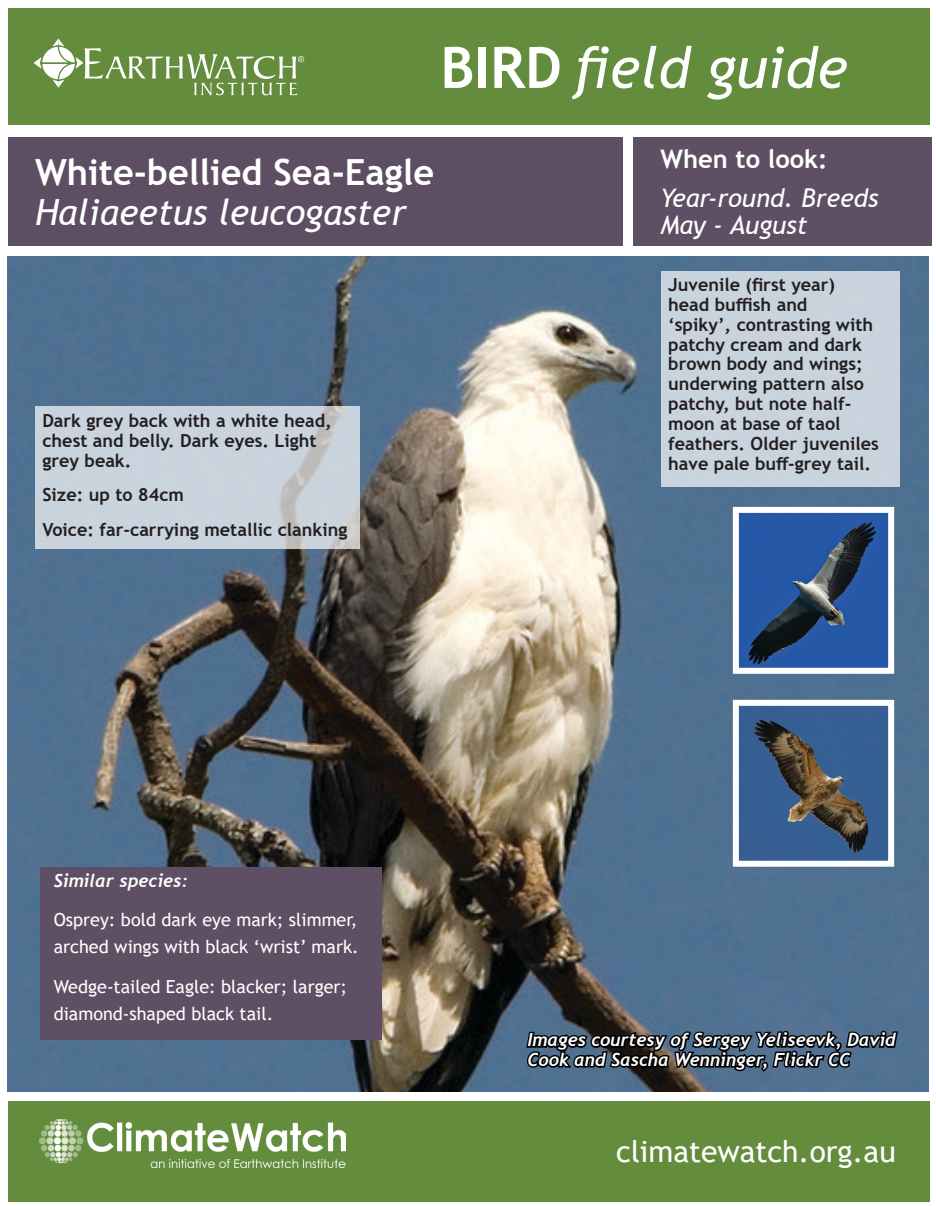
<style>
.page{position:relative;width:936px;height:1206px;background:#fff}
.page>*{position:absolute;margin:0;border:0;box-sizing:border-box;transform-origin:0 0}
.Bulllet_list{font:italic 57px "Trebuchet MS";color:#fff}
.Bulllet_list-2{font:700 36px "Trebuchet MS";color:#fff}
.Bulllet_list-3{font:italic 36px "Trebuchet MS";color:#fff}
.Bulllet_list-4{font:30px "Trebuchet MS";color:#fff}
.Bulllet_list-5{font:italic 25.5px/27px "Trebuchet MS";color:#fff}
.Bulllet_list-6{font:700 25.5px "Trebuchet MS";color:#fff}
.t1{font:700 18px/19.8px "Trebuchet MS";color:#231f20}
.Bulllet_list-7{font:18px/27px "Trebuchet MS";color:#fff}
.Bulllet_list-8{font:italic 700 18px/19.8px "Trebuchet";color:#fff}
.t2{font:13.5px "DINOT";color:#fff}
.s1{font-weight:700;font-style:normal}
</style>
<div class="page">
<img style="left:8px;top:256px;width:920px;height:835px">
<div style="left:8px;top:1100px;width:921px;height:100px;background:#638d3d"></div>
<div style="left:8px;top:9px;width:921px;height:116px;background:#638d3d"></div>
<div style="left:8px;top:137px;width:614px;height:109px;background:#5d4e63"></div>
<div style="left:633px;top:137px;width:298px;height:109px;background:#5e4f64"></div>
<svg style="left:33px;top:38px;width:271px;height:57px"></svg>
<div style="left:661px;top:271px;width:238px;height:215px;background:#c9d3dd"></div>
<svg style="left:524px;top:1006px;width:375px;height:67px"></svg>
<svg style="left:36px;top:407px;width:324px;height:142px;fill:#c9d3dd"></svg>
<div style="left:40px;top:866px;width:341px;height:173px;background:#5e4f64"></div>
<img style="left:39px;top:1119px;width:306px;height:47px">
<img style="left:739px;top:513px;width:147px;height:153px">
<div style="left:732px;top:506px;width:161px;height:167px;border:6px solid #fff"></div>
<img style="left:739px;top:706px;width:147px;height:153px">
<div style="left:732px;top:699px;width:161px;height:167px;border:6px solid #fff"></div>
<p class="Bulllet_list" style="left:440px;top:33px;width:408px"><span class="s1">BIRD</span> field guide</p>
<p class="Bulllet_list-2" style="left:35px;top:150px;width:400px">White-bellied Sea-Eagle</p>
<p class="Bulllet_list-3" style="left:35px;top:190px;width:372px">Haliaeetus leucogaster</p>
<p class="t1" style="left:42px;top:410px;width:291px">Dark grey back with a white head, chest and belly. Dark eyes. Light grey beak.</p>
<p class="t1" style="left:42px;top:485px;width:143px">Size: up to 84cm</p>
<p class="t1" style="left:42px;top:520px;width:306px">Voice: far-carrying metallic clanking</p>
<p class="Bulllet_list-6" style="left:660px;top:142px;width:168px">When to look:</p>
<p class="Bulllet_list-5" style="left:660px;top:185px;width:219px">Year-round. Breeds<br>May - August</p>
<p class="t1" style="left:668px;top:275px;width:212px">Juvenile (first year) head buffish and<br>‘spiky’, contrasting with patchy cream and dark brown body and wings; underwing pattern also patchy, but note half&shy;moon at base of taol feathers. Older juveniles have pale buff-grey tail.</p>
<p class="Bulllet_list-8" style="left:54px;top:870px;width:136px">Similar species:</p>
<p class="Bulllet_list-7" style="left:54px;top:906px;width:306px">Osprey: bold dark eye mark; slimmer, arched wings with black ‘wrist’ mark.</p>
<p class="Bulllet_list-7" style="left:54px;top:972px;width:295px">Wedge-tailed Eagle: blacker; larger; diamond-shaped black tail.</p>
<p class="Bulllet_list-8" style="left:527px;top:1029px;width:370px">Images courtesy of Sergey Yeliseevk, David<br>Cook and Sascha Wenninger, Flickr CC</p>
<p class="Bulllet_list-4" style="left:616px;top:1132px;width:281px">climatewatch.org.au</p>
<p class="t2" style="left:732px;top:1151px;width:177px">© Nadiah Roslan/Earthwatch</p>
</div>
